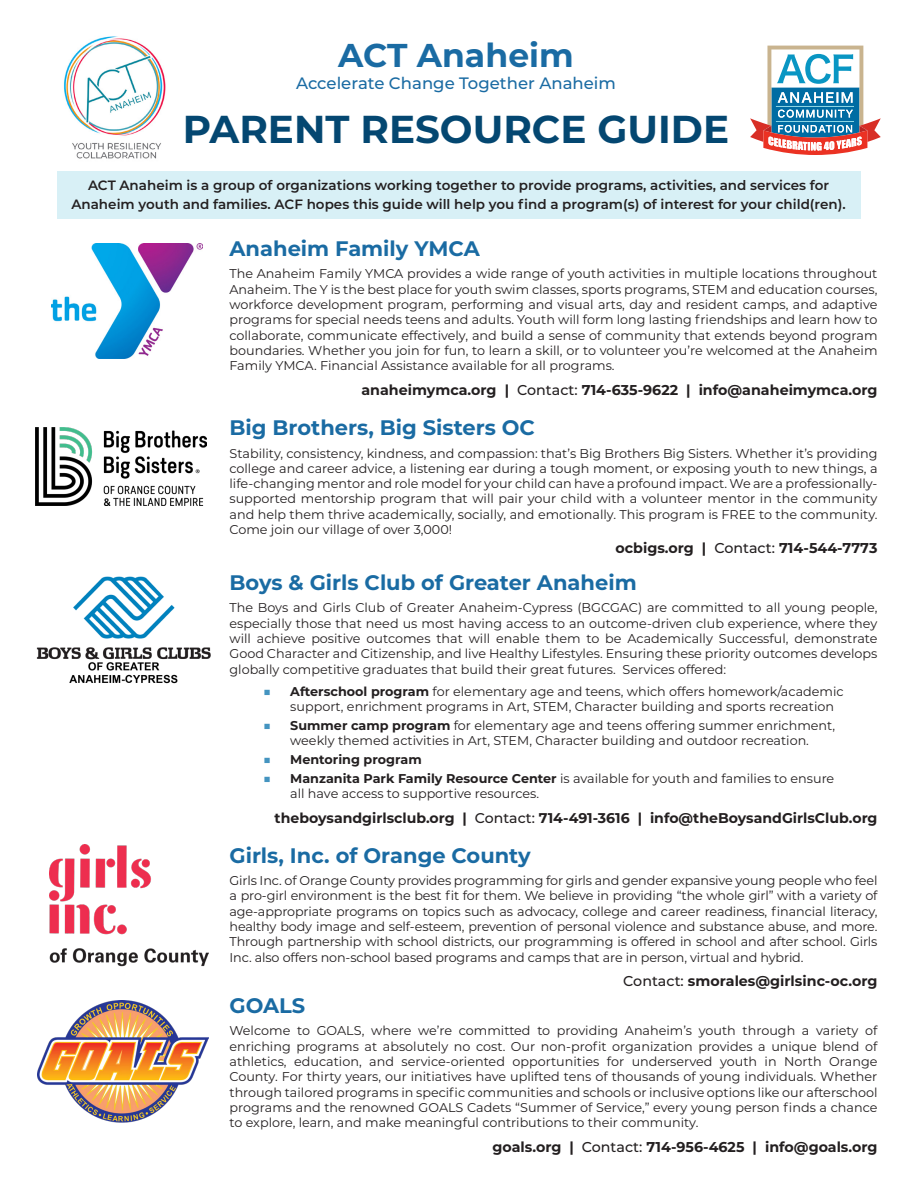
<style>
.page{position:relative;width:918px;height:1188px;background:#fff}
.page>*{position:absolute;margin:0;border:0;box-sizing:border-box;transform-origin:0 0}
.t1{font:700 38.85px "Montserrat";color:#044771}
.t2{font:700 33px "Montserrat";color:#1a6ba3}
.Org_name{font:700 21px "Montserrat";color:#1a6ba3}
.t3{font:500 16.5px "Montserrat";color:#1a6ba3}
.Org_contact{font:700 14.25px "Montserrat";color:#231f20}
.Org_contact-2{font:700 14.1px "Montserrat";color:#231f20}
.t4{font:600 13.5px "Montserrat";color:#231f20}
.t5{font:12.75px/15.3px "Montserrat";color:#231f20;text-align:justify}
.t6{font:700 12.75px "Montserrat";color:#231f20}
.s1{font-weight:500}
.s2{font-weight:700;font-size:13.5px;color:#4494c0}
.s3{font-weight:700}
.s4{font-size:13.5px;color:#4494c0}
</style>
<div class="page">
<img style="left:63px;top:36px;width:103px;height:123px">
<img style="left:36px;top:576px;width:175px;height:108px">
<img style="left:36px;top:427px;width:170px;height:78px">
<img style="left:50px;top:845px;width:159px;height:121px">
<img style="left:38px;top:1001px;width:170px;height:122px">
<img style="left:52px;top:243px;width:151px;height:116px">
<svg style="left:751px;top:46px;width:129px;height:109px"></svg>
<div style="left:57px;top:171px;width:803px;height:47px;background:#d8f0f6"></div>
<p class="t2" style="left:338px;top:31px;width:237px">ACT Anaheim</p>
<p class="t3" style="left:296px;top:72px;width:321px">Accelerate Change Together Anaheim</p>
<p class="t1" style="left:183px;top:101px;width:548px">PARENT RESOURCE GUIDE</p>
<p class="t4" style="left:88px;top:175px;width:743px">ACT Anaheim is a group of organizations working together to provide programs, activities, and services for</p>
<p class="t4" style="left:71px;top:195px;width:776px">Anaheim youth and families. ACF hopes this guide will help you find a program(s) of interest for your child(ren).</p>
<p class="Org_name" style="left:230px;top:234px;width:252px">Anaheim Family YMCA</p>
<p class="t5" style="left:230px;top:266px;width:650px">The Anaheim Family YMCA provides a wide range of youth activities in multiple locations throughout Anaheim. The Y is the best place for youth swim classes, sports programs, STEM and education courses, workforce development program, performing and visual arts, day and resident camps, and adaptive programs for special needs teens and adults. Youth will form long lasting friendships and learn how to collaborate, communicate effectively, and build a sense of community that extends beyond program boundaries. Whether you join for fun, to learn a skill, or to volunteer you’re welcomed at the Anaheim Family YMCA. Financial Assistance available for all programs.</p>
<p class="Org_contact" style="left:361px;top:380px;width:518px">anaheimymca.org | <span class="s1">Contact:</span> 714-635-9622 | info@anaheimymca.org</p>
<p class="Org_name" style="left:230px;top:413px;width:307px">Big Brothers, Big Sisters OC</p>
<p class="t5" style="left:230px;top:445px;width:650px">Stability, consistency, kindness, and compassion: that’s Big Brothers Big Sisters. Whether it’s providing college and career advice, a listening ear during a tough moment, or exposing youth to new things, a life-changing mentor and role model for your child can have a profound impact. We are a professionally&shy;supported mentorship program that will pair your child with a volunteer mentor in the community and help them thrive academically, socially, and emotionally. This program is FREE to the community.<br>Come join our village of over 3,000!</p>
<p class="Org_contact" style="left:616px;top:537px;width:263px">ocbigs.org | <span class="s1">Contact:</span> 714-544-7773</p>
<p class="Org_name" style="left:230px;top:568px;width:409px">Boys &amp; Girls Club of Greater Anaheim</p>
<p class="t5" style="left:230px;top:600px;width:650px">The Boys and Girls Club of Greater Anaheim-Cypress (BGCGAC) are committed to all young people, especially those that need us most having access to an outcome-driven club experience, where they will achieve positive outcomes that will enable them to be Academically Successful, demonstrate Good Character and Citizenship, and live Healthy Lifestyles. Ensuring these priority outcomes develops globally competitive graduates that build their great futures. Services offered:</p>
<p class="t5" style="left:290px;top:683px;width:555px;text-indent:-27px"><span class="s2">■</span> <span class="s3">Afterschool program</span> for elementary age and teens, which offers homework/academic support, enrichment programs in Art, STEM, Character building and sports recreation</p>
<p class="t5" style="left:263px;top:717px;width:573px;text-align:center"><span class="s2">■</span> <span class="s3">Summer camp program</span> for elementary age and teens offering summer enrichment, weekly themed activities in Art, STEM, Character building and outdoor recreation.</p>
<p class="t6" style="left:263px;top:750px;width:160px"><span class="s4">■</span> Mentoring program</p>
<p class="t5" style="left:290px;top:770px;width:546px;text-indent:-27px"><span class="s2">■</span> <span class="s3">Manzanita Park Family Resource Center</span> is available for youth and families to ensure all have access to supportive resources.</p>
<p class="Org_contact-2" style="left:275px;top:807px;width:604px">theboysandgirlsclub.org | <span class="s1">Contact:</span> 714-491-3616 | info@theBoysandGirlsClub.org</p>
<p class="Org_name" style="left:230px;top:841px;width:303px">Girls, Inc. of Orange County</p>
<p class="t5" style="left:230px;top:873px;width:650px">Girls Inc. of Orange County provides programming for girls and gender expansive young people who feel a pro-girl environment is the best fit for them. We believe in providing “the whole girl” with a variety of age-appropriate programs on topics such as advocacy, college and career readiness, financial literacy, healthy body image and self-esteem, prevention of personal violence and substance abuse, and more.<br>Through partnership with school districts, our programming is offered in school and after school. Girls Inc. also offers non-school based programs and camps that are in person, virtual and hybrid.</p>
<p class="Org_contact" style="left:623px;top:971px;width:256px"><span class="s1">Contact:</span> smorales@girlsinc-oc.org</p>
<p class="Org_name" style="left:230px;top:991px;width:77px">GOALS</p>
<p class="t5" style="left:230px;top:1023px;width:650px">Welcome to GOALS, where we’re committed to providing Anaheim’s youth through a variety of enriching programs at absolutely no cost. Our non-profit organization provides a unique blend of athletics, education, and service-oriented opportunities for underserved youth in North Orange County. For thirty years, our initiatives have uplifted tens of thousands of young individuals. Whether through tailored programs in specific communities and schools or inclusive options like our afterschool programs and the renowned GOALS Cadets “Summer of Service,” every young person finds a chance to explore, learn, and make meaningful contributions to their community.</p>
<p class="Org_contact" style="left:493px;top:1137px;width:386px">goals.org | <span class="s1">Contact:</span> 714-956-4625 | info@goals.org</p>
</div>
